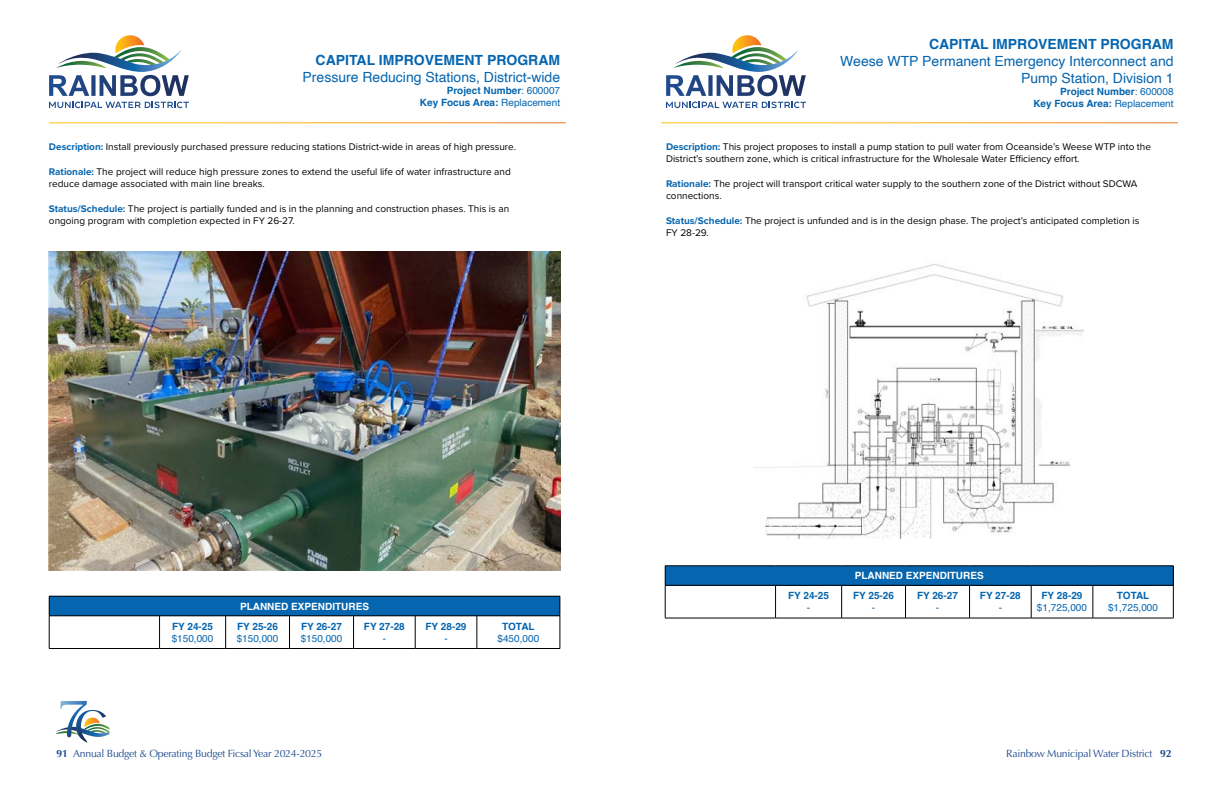
<style>
.page{position:relative;width:1224px;height:792px;background:#fff}
.page>*{position:absolute;margin:0;border:0;box-sizing:border-box;transform-origin:0 0}
.t1{font:14px/16.8px "Helvetica";color:#0665af;text-align:right}
.t2{font:700 14px "Helvetica";color:#0665af}
.t3{font:10.5px "Optima";letter-spacing:-.025em;color:#204c90}
.t4{font:10px/12px "Proxima Nova";color:#000}
.t5{font:700 10px/12px "Helvetica";color:#0665af;text-align:right}
.t6{font:10px "Helvetica";color:#0665af}
.t7{font:700 10px "Helvetica";color:#fff}
.s1{font-weight:400}
.s2{font-weight:700;color:#0665af}
.s3{font-weight:700}
</style>
<div class="page">
<div style="left:665px;top:566px;width:508px;height:19px;background:#0665af"></div>
<hr style="left:665px;top:565px;width:111px;height:1px;background:#000">
<svg style="left:665px;top:566px;width:1px;height:19px"></svg>
<hr style="left:776px;top:565px;width:66px;height:1px;background:#000">
<hr style="left:842px;top:565px;width:64px;height:1px;background:#000">
<hr style="left:906px;top:565px;width:64px;height:1px;background:#000">
<hr style="left:970px;top:565px;width:61px;height:1px;background:#000">
<hr style="left:1031px;top:565px;width:62px;height:1px;background:#000">
<hr style="left:1093px;top:565px;width:81px;height:1px;background:#000">
<svg style="left:1173px;top:566px;width:1px;height:19px"></svg>
<hr style="left:665px;top:585px;width:111px;height:1px;background:#000">
<hr style="left:665px;top:586px;width:1px;height:32px;background:#000">
<hr style="left:776px;top:585px;width:66px;height:1px;background:#000">
<hr style="left:775px;top:586px;width:1px;height:32px;background:#000">
<hr style="left:842px;top:585px;width:64px;height:1px;background:#000">
<hr style="left:841px;top:586px;width:1px;height:32px;background:#000">
<hr style="left:906px;top:585px;width:64px;height:1px;background:#000">
<hr style="left:905px;top:586px;width:1px;height:32px;background:#000">
<hr style="left:970px;top:585px;width:61px;height:1px;background:#000">
<hr style="left:969px;top:586px;width:1px;height:32px;background:#000">
<hr style="left:1031px;top:585px;width:62px;height:1px;background:#000">
<hr style="left:1031px;top:586px;width:1px;height:32px;background:#000">
<hr style="left:1093px;top:585px;width:81px;height:1px;background:#000">
<hr style="left:1093px;top:586px;width:1px;height:32px;background:#000">
<hr style="left:1173px;top:586px;width:1px;height:32px;background:#000">
<hr style="left:665px;top:618px;width:111px;height:1px;background:#000">
<hr style="left:776px;top:618px;width:66px;height:1px;background:#000">
<hr style="left:842px;top:618px;width:64px;height:1px;background:#000">
<hr style="left:906px;top:618px;width:64px;height:1px;background:#000">
<hr style="left:970px;top:618px;width:61px;height:1px;background:#000">
<hr style="left:1031px;top:618px;width:62px;height:1px;background:#000">
<hr style="left:1093px;top:618px;width:81px;height:1px;background:#000">
<img style="left:753px;top:264px;width:330px;height:275px">
<svg style="left:56px;top:701px;width:53px;height:42px"></svg>
<svg style="left:49px;top:102px;width:140px;height:6px"></svg>
<svg style="left:49px;top:35px;width:140px;height:61px"></svg>
<svg style="left:666px;top:102px;width:140px;height:6px"></svg>
<svg style="left:666px;top:35px;width:140px;height:61px"></svg>
<div style="left:49px;top:596px;width:511px;height:20px;background:#0665af"></div>
<hr style="left:49px;top:596px;width:111px;height:1px;background:#000">
<svg style="left:49px;top:596px;width:1px;height:20px"></svg>
<hr style="left:160px;top:596px;width:66px;height:1px;background:#000">
<hr style="left:226px;top:596px;width:64px;height:1px;background:#000">
<hr style="left:290px;top:596px;width:64px;height:1px;background:#000">
<hr style="left:354px;top:596px;width:61px;height:1px;background:#000">
<hr style="left:415px;top:596px;width:62px;height:1px;background:#000">
<hr style="left:477px;top:596px;width:83px;height:1px;background:#000">
<svg style="left:560px;top:596px;width:1px;height:20px"></svg>
<hr style="left:49px;top:616px;width:111px;height:1px;background:#000">
<hr style="left:49px;top:616px;width:1px;height:32px;background:#000">
<hr style="left:160px;top:616px;width:66px;height:1px;background:#000">
<hr style="left:159px;top:616px;width:1px;height:32px;background:#000">
<hr style="left:226px;top:616px;width:64px;height:1px;background:#000">
<hr style="left:225px;top:616px;width:1px;height:32px;background:#000">
<hr style="left:290px;top:616px;width:64px;height:1px;background:#000">
<hr style="left:289px;top:616px;width:1px;height:32px;background:#000">
<hr style="left:354px;top:616px;width:61px;height:1px;background:#000">
<hr style="left:353px;top:616px;width:1px;height:32px;background:#000">
<hr style="left:415px;top:616px;width:62px;height:1px;background:#000">
<hr style="left:415px;top:616px;width:1px;height:32px;background:#000">
<hr style="left:477px;top:616px;width:83px;height:1px;background:#000">
<hr style="left:477px;top:616px;width:1px;height:32px;background:#000">
<hr style="left:560px;top:616px;width:1px;height:32px;background:#000">
<hr style="left:49px;top:648px;width:111px;height:1px;background:#000">
<hr style="left:160px;top:648px;width:66px;height:1px;background:#000">
<hr style="left:226px;top:648px;width:64px;height:1px;background:#000">
<hr style="left:290px;top:648px;width:64px;height:1px;background:#000">
<hr style="left:354px;top:648px;width:61px;height:1px;background:#000">
<hr style="left:415px;top:648px;width:62px;height:1px;background:#000">
<hr style="left:477px;top:648px;width:83px;height:1px;background:#000">
<img style="left:49px;top:252px;width:511px;height:318px">
<h1 class="t2" style="left:316px;top:51px;width:246px">CAPITAL IMPROVEMENT PROGRAM</h1>
<h1 class="t1" style="left:303px;top:69px;width:259px">Pressure Reducing Stations, District-wide</h1>
<p class="t5" style="left:420px;top:85px;width:142px">Project Number<span class="s1">: 600007<br></span>Key Focus Area: <span class="s1">Replacement</span></p>
<p class="t4" style="left:49px;top:140px;width:469px"><span class="s2">Description:</span> Install previously purchased pressure reducing stations District-wide in areas of high pressure.</p>
<p class="t4" style="left:49px;top:165px;width:463px"><span class="s2">Rationale:</span> The project will reduce high pressure zones to extend the useful life of water infrastructure and reduce damage associated with main line breaks.</p>
<p class="t4" style="left:49px;top:202px;width:462px"><span class="s2">Status/Schedule:</span> The project is partially funded and is in the planning and construction phases. This is an ongoing program with completion expected in FY 26-27.</p>
<h1 class="t2" style="left:929px;top:36px;width:246px">CAPITAL IMPROVEMENT PROGRAM</h1>
<h1 class="t1" style="left:840px;top:53px;width:335px">Weese WTP Permanent Emergency Interconnect and<br>Pump Station, Division 1</h1>
<p class="t5" style="left:1033px;top:87px;width:142px">Project Number<span class="s1">: 600008<br></span>Key Focus Area: <span class="s1">Replacement</span></p>
<p class="t4" style="left:666px;top:140px;width:487px"><span class="s2">Description:</span> This project proposes to install a pump station to pull water from Oceanside’s Weese WTP into the<br>District’s southern zone, which is critical infrastructure for the Wholesale Water Efficiency effort.</p>
<p class="t4" style="left:666px;top:177px;width:473px"><span class="s2">Rationale:</span> The project will transport critical water supply to the southern zone of the District without SDCWA connections.</p>
<p class="t4" style="left:666px;top:214px;width:475px"><span class="s2">Status/Schedule:</span> The project is unfunded and is in the design phase. The project’s anticipated completion is<br>FY 28-29.</p>
<p class="t5" style="left:172px;top:622px;width:42px">FY 24-25</p>
<p class="t6" style="left:172px;top:631px;width:43px">$150,000</p>
<p class="t7" style="left:240px;top:600px;width:130px">PLANNED EXPENDITURES</p>
<p class="t5" style="left:237px;top:622px;width:42px">FY 25-26</p>
<p class="t6" style="left:237px;top:631px;width:43px">$150,000</p>
<p class="t5" style="left:301px;top:622px;width:42px">FY 26-27</p>
<p class="t6" style="left:301px;top:631px;width:43px">$150,000</p>
<p class="t5" style="left:364px;top:622px;width:42px">FY 27-28</p>
<p class="t6" style="left:383px;top:631px;width:5px">-</p>
<p class="t5" style="left:426px;top:622px;width:42px">FY 28-29</p>
<p class="t6" style="left:444px;top:631px;width:5px">-</p>
<p class="t5" style="left:502px;top:622px;width:34px">TOTAL</p>
<p class="t6" style="left:498px;top:631px;width:43px">$450,000</p>
<p class="t5" style="left:788px;top:591px;width:42px">FY 24-25</p>
<p class="t6" style="left:807px;top:600px;width:5px">-</p>
<p class="t7" style="left:855px;top:570px;width:130px">PLANNED EXPENDITURES</p>
<p class="t5" style="left:853px;top:591px;width:42px">FY 25-26</p>
<p class="t6" style="left:872px;top:600px;width:5px">-</p>
<p class="t5" style="left:917px;top:591px;width:42px">FY 26-27</p>
<p class="t6" style="left:936px;top:600px;width:5px">-</p>
<p class="t5" style="left:980px;top:591px;width:42px">FY 27-28</p>
<p class="t6" style="left:999px;top:600px;width:5px">-</p>
<p class="t5" style="left:1042px;top:591px;width:42px">FY 28-29</p>
<p class="t6" style="left:1037px;top:600px;width:52px">$1,725,000</p>
<p class="t5" style="left:1117px;top:591px;width:34px">TOTAL</p>
<p class="t6" style="left:1108px;top:600px;width:52px">$1,725,000</p>
<p class="t3" style="left:57px;top:748px;width:267px"><span class="s3">91</span> Annual Budget &amp; Operating Budget Ficsal Year 2024-2025</p>
<p class="t3" style="left:1006px;top:748px;width:167px">Rainbow Municipal Water District <span class="s3">92</span></p>
</div>
